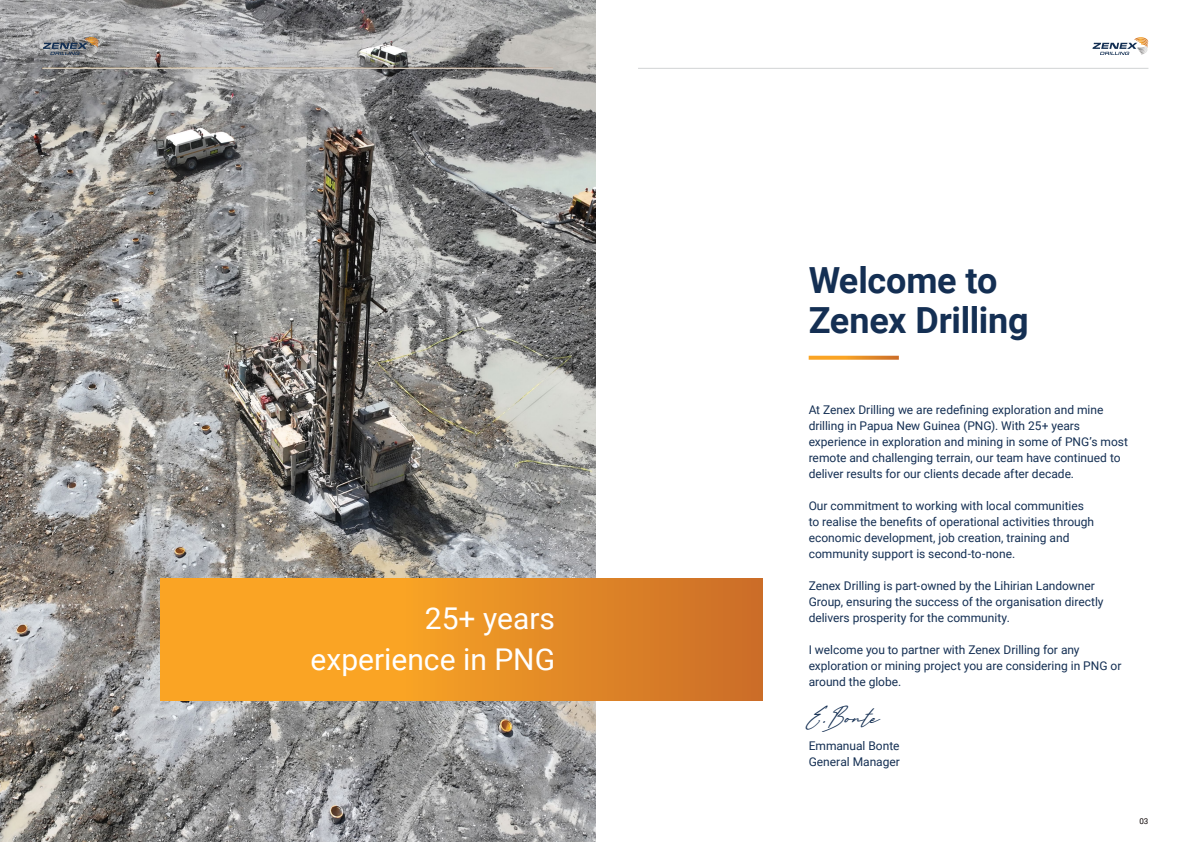
<style>
.page{position:relative;width:1191px;height:842px;background:#fff}
.page>*{position:absolute;margin:0;border:0;box-sizing:border-box;transform-origin:0 0}
.t1{font:700 36px/40px "Roboto";letter-spacing:-.01em;color:#142f53}
.t2{font:30px/41px "Roboto";color:#fff;text-align:right}
.t3{font:italic 28.8px "England Signature";color:#142f53}
.t4{font:12px/16px "Roboto";color:#142f53}
.t5{font:8px "Roboto";color:#0a0203}
</style>
<div class="page">
<img style="left:0;top:0;width:595px;height:842px">
<div style="left:160px;top:578px;width:602px;height:122px;background:linear-gradient(to right,#ffb123,#d07428)"></div>
<svg style="left:808px;top:356px;width:91px;height:4px"></svg>
<hr style="left:43px;top:68px;width:510px;height:1px;background:#d1d3d4">
<hr style="left:638px;top:68px;width:510px;height:1px;background:#d1d3d4">
<svg style="left:1092px;top:37px;width:56px;height:18px"></svg>
<svg style="left:43px;top:37px;width:55px;height:18px"></svg>
<h2 class="t2" style="left:310px;top:597px;width:246px">25+ years experience in PNG</h2>
<h1 class="t1" style="left:808px;top:259px;width:222px">Welcome to<br>Zenex Drilling</h1>
<p class="t4" style="left:808px;top:401px;width:321px">At Zenex Drilling we are redefining exploration and mine drilling in Papua New Guinea (PNG). With 25+ years experience in exploration and mining in some of PNG’s most remote and challenging terrain, our team have continued to deliver results for our clients decade after decade.</p>
<p class="t4" style="left:808px;top:497px;width:287px">Our commitment to working with local communities to realise the benefits of operational activities through economic development, job creation, training and community support is second-to-none.</p>
<p class="t4" style="left:808px;top:577px;width:296px">Zenex Drilling is part-owned by the Lihirian Landowner<br>Group, ensuring the success of the organisation directly delivers prosperity for the community.</p>
<p class="t4" style="left:808px;top:641px;width:314px">I welcome you to partner with Zenex Drilling for any exploration or mining project you are considering in PNG or around the globe.</p>
<h3 class="t3" style="left:806px;top:700px;width:72px">E.Bonte</h3>
<p class="t4" style="left:808px;top:737px;width:93px">Emmanual Bonte<br>General Manager</p>
<p class="t5" style="left:43px;top:815px;width:10px">02</p>
<p class="t5" style="left:1139px;top:815px;width:10px">03</p>
</div>
